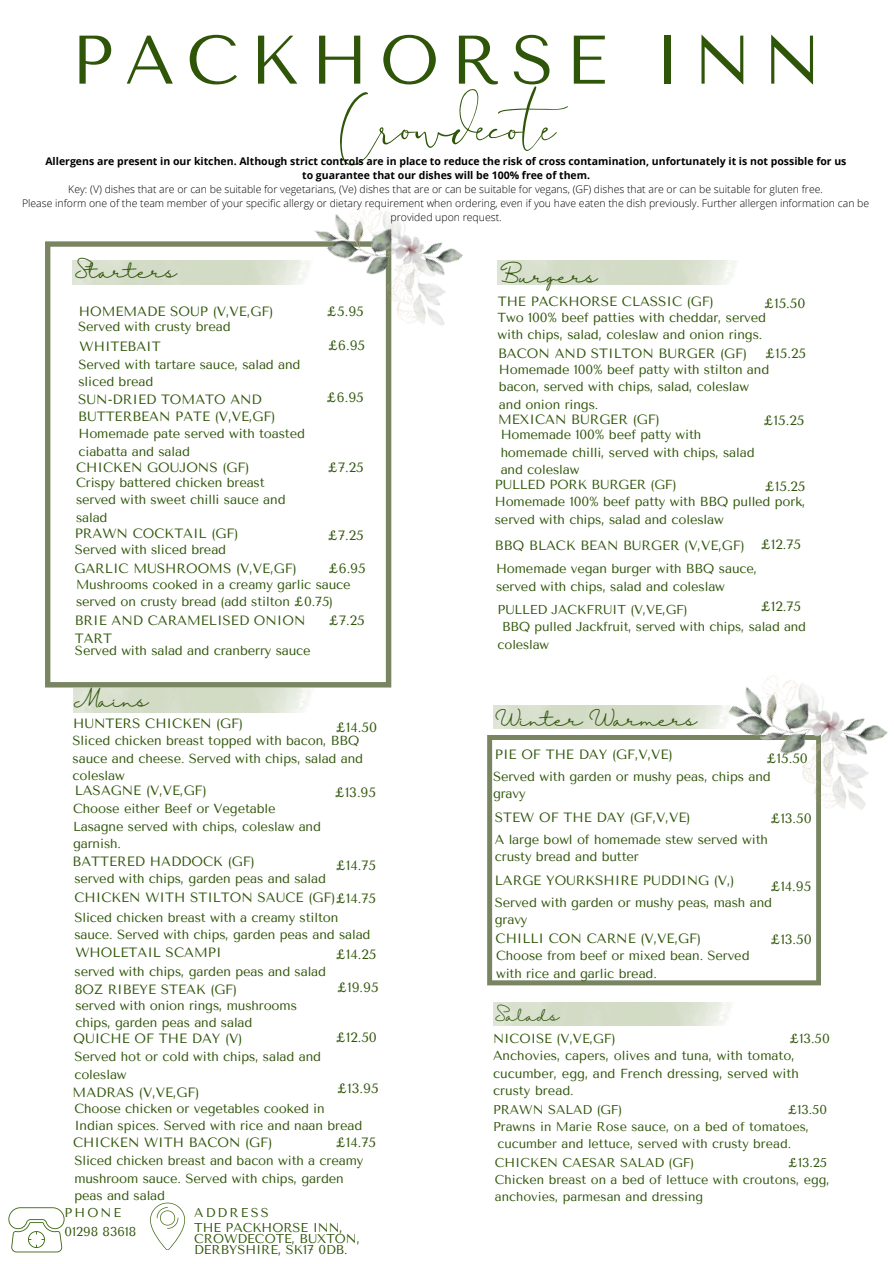
<style>
.page{position:relative;width:894px;height:1264px;background:#fff}
.page>*{position:absolute;margin:0;border:0;box-sizing:border-box;transform-origin:0 0}
.t1{font:105.15px "The Something";color:#2f5509}
.t2{font:68.55px "Tenor Sans";letter-spacing:.165em;color:#2f5509}
.t3{font:16.95px "Halimun";color:#2f5509}
.t4{font:16.8px "Halimun";color:#2f5509}
.t5{font:13.8px "Halimun";color:#2f5509}
.t6{font:13.35px/17.5px "Tenor Sans";color:#2f5509}
.t7{font:13.05px/17.4px "Tenor Sans";letter-spacing:-.01em;color:#2f5509}
.t8{font:12.9px "Tenor Sans";letter-spacing:-.01em;color:#2f5509}
.t9{font:12.75px/10.6px "Tenor Sans";color:#2f5509}
.t10{font:12.75px "Tenor Sans";letter-spacing:.17em;color:#2f5509}
.t11{font:300 10.5px/14px "Open Sans";color:#000;text-align:center}
.t12{font:700 10.5px/14px "Open Sans";color:#000;text-align:center}
</style>
<div class="page">
<svg style="left:45px;top:241px;width:346px;height:446px"></svg>
<img style="left:301px;top:203px;width:162px;height:138px">
<img style="left:72px;top:260px;width:243px;height:24px">
<svg style="left:487px;top:735px;width:333px;height:250px"></svg>
<svg style="left:8px;top:1207px;width:57px;height:45px"></svg>
<svg style="left:150px;top:1202px;width:35px;height:47px"></svg>
<img style="left:715px;top:675px;width:173px;height:151px">
<h2 class="t2" style="left:71px;top:21px;width:751px">PACKHORSE INN</h2>
<h1 class="t1" style="left:339px;top:60px;width:217px">Crowdecote</h1>
<h5 class="t12" style="left:45px;top:154px;width:802px">Allergens are present in our kitchen. Although strict controls are in place to reduce the risk of cross contamination, unfortunately it is not possible for us to guarantee that our dishes will be 100% free of them.</h5>
<h4 class="t11" style="left:68px;top:182px;width:756px">Key: (V) dishes that are or can be suitable for vegetarians, (Ve) dishes that are or can be suitable for vegans, (GF) dishes that are or can be suitable for gluten free.</h4>
<h4 class="t11" style="left:22px;top:196px;width:848px">Please inform one of the team member of your specific allergy or dietary requirement when ordering, even if you have eaten the dish previously. Further allergen information can be provided upon request.</h4>
<h4 class="t3" style="left:74px;top:262px;width:104px">Starters</h4>
<p class="t6" style="left:79px;top:302px;width:196px">HOMEMADE SOUP (V,VE,GF)</p>
<p class="t7" style="left:78px;top:318px;width:154px">Served with crusty bread</p>
<h4 class="t6" style="left:80px;top:338px;width:83px">WHITEBAIT</h4>
<p class="t7" style="left:78px;top:356px;width:223px">Served with tartare sauce, salad and sliced bread</p>
<h5 class="t6" style="left:78px;top:390px;width:199px">SUN-DRIED TOMATO AND<br>BUTTERBEAN PATE (V,VE,GF)</h5>
<h4 class="t7" style="left:78px;top:425px;width:228px">Homemade pate served with toasted ciabatta and salad</h4>
<h4 class="t6" style="left:76px;top:459px;width:175px">CHICKEN GOUJONS (GF)</h4>
<h4 class="t7" style="left:76px;top:474px;width:211px">Crispy battered chicken breast served with sweet chilli sauce and salad</h4>
<h4 class="t6" style="left:75px;top:524px;width:165px">PRAWN COCKTAIL (GF)</h4>
<h5 class="t7" style="left:75px;top:540px;width:153px">Served with sliced bread</h5>
<p class="t6" style="left:327px;top:302px;width:38px">£5.95</p>
<h3 class="t6" style="left:328px;top:337px;width:39px">£6.95</h3>
<h5 class="t6" style="left:326px;top:389px;width:39px">£6.95</h5>
<h5 class="t6" style="left:328px;top:459px;width:37px">£7.25</h5>
<h4 class="t6" style="left:328px;top:526px;width:37px">£7.25</h4>
<h4 class="t6" style="left:74px;top:559px;width:224px">GARLIC MUSHROOMS (V,VE,GF)</h4>
<h4 class="t6" style="left:328px;top:560px;width:39px">£6.95</h4>
<h5 class="t7" style="left:76px;top:575px;width:276px">Mushrooms cooked in a creamy garlic sauce served on crusty bread (add stilton £0.75)</h5>
<h4 class="t7" style="left:75px;top:642px;width:237px">Served with salad and cranberry sauce</h4>
<h4 class="t6" style="left:75px;top:611px;width:232px">BRIE AND CARAMELISED ONION</h4>
<p class="t6" style="left:329px;top:611px;width:37px">£7.25</p>
<h4 class="t6" style="left:75px;top:629px;width:39px">TART</h4>
<h5 class="t3" style="left:73px;top:690px;width:77px">Mains</h5>
<h5 class="t6" style="left:73px;top:714px;width:172px">HUNTERS CHICKEN (GF)</h5>
<p class="t7" style="left:73px;top:732px;width:292px">Sliced chicken breast topped with bacon, BBQ sauce and cheese. Served with chips, salad and coleslaw</p>
<h5 class="t6" style="left:336px;top:718px;width:43px">£14.50</h5>
<h5 class="t6" style="left:75px;top:781px;width:133px">LASAGNE (V,VE,GF)</h5>
<h4 class="t6" style="left:334px;top:783px;width:43px">£13.95</h4>
<h4 class="t7" style="left:73px;top:800px;width:249px">Choose either Beef or Vegetable<br>Lasagne served with chips, coleslaw and garnish.</h4>
<h3 class="t6" style="left:73px;top:852px;width:184px">BATTERED HADDOCK (GF)</h3>
<h4 class="t7" style="left:74px;top:869px;width:253px">served with chips, garden peas and salad</h4>
<h4 class="t6" style="left:336px;top:856px;width:42px">£14.75</h4>
<h4 class="t6" style="left:74px;top:889px;width:303px">CHICKEN WITH STILTON SAUCE (GF)£14.75</h4>
<h5 class="t7" style="left:74px;top:908px;width:297px">Sliced chicken breast with a creamy stilton sauce. Served with chips, garden peas and salad</h5>
<p class="t6" style="left:75px;top:944px;width:147px">WHOLETAIL SCAMPI</p>
<h3 class="t6" style="left:336px;top:945px;width:42px">£14.25</h3>
<p class="t7" style="left:74px;top:962px;width:253px">served with chips, garden peas and salad</p>
<h4 class="t6" style="left:75px;top:980px;width:164px">8OZ RIBEYE STEAK (GF)</h4>
<h4 class="t6" style="left:337px;top:978px;width:43px">£19.95</h4>
<h5 class="t7" style="left:75px;top:996px;width:223px">served with onion rings, mushrooms chips, garden peas and salad</h5>
<h5 class="t6" style="left:73px;top:1029px;width:171px">QUICHE OF THE DAY (V)</h5>
<h4 class="t7" style="left:74px;top:1048px;width:248px">Served hot or cold with chips, salad and coleslaw</h4>
<h5 class="t6" style="left:336px;top:1029px;width:43px">£12.50</h5>
<p class="t6" style="left:337px;top:1079px;width:43px">£13.95</p>
<h5 class="t6" style="left:73px;top:1083px;width:128px">MADRAS (V,VE,GF)</h5>
<h4 class="t7" style="left:74px;top:1099px;width:289px">Choose chicken or vegetables cooked in<br>Indian spices. Served with rice and naan bread</h4>
<h4 class="t6" style="left:73px;top:1133px;width:201px">CHICKEN WITH BACON (GF)</h4>
<h4 class="t7" style="left:74px;top:1152px;width:290px">Sliced chicken breast and bacon with a creamy mushroom sauce. Served with chips, garden peas and salad</h4>
<h5 class="t6" style="left:336px;top:1134px;width:42px">£14.75</h5>
<h4 class="t9" style="left:65px;top:1207px;width:58px">PHONE</h4>
<h5 class="t9" style="left:65px;top:1226px;width:73px">01298 83618</h5>
<h5 class="t10" style="left:194px;top:1205px;width:76px">ADDRESS</h5>
<h4 class="t9" style="left:194px;top:1222px;width:167px">THE PACKHORSE INN,<br>CROWDECOTE, BUXTON,<br>DERBYSHIRE, SK17 0DB.</h4>
<h4 class="t3" style="left:501px;top:267px;width:98px">Burgers</h4>
<h5 class="t6" style="left:497px;top:293px;width:217px">THE PACKHORSE CLASSIC (GF)</h5>
<h4 class="t7" style="left:497px;top:309px;width:270px">Two 100% beef patties with cheddar, served with chips, salad, coleslaw and onion rings.</h4>
<h4 class="t6" style="left:498px;top:344px;width:250px">BACON AND STILTON BURGER (GF)</h4>
<h4 class="t6" style="left:763px;top:295px;width:43px">£15.50</h4>
<h4 class="t6" style="left:765px;top:344px;width:42px">£15.25</h4>
<h4 class="t7" style="left:499px;top:360px;width:272px">Homemade 100% beef patty with stilton and bacon, served with chips, salad, coleslaw and onion rings.</h4>
<h5 class="t6" style="left:498px;top:411px;width:163px">MEXICAN BURGER (GF)</h5>
<h4 class="t6" style="left:763px;top:411px;width:42px">£15.25</h4>
<h4 class="t7" style="left:500px;top:426px;width:255px">Homemade 100% beef patty with homemade chilli, served with chips, salad and coleslaw</h4>
<h4 class="t7" style="left:494px;top:475px;width:312px">PULLED PORK BURGER (GF)<br>Homemade 100% beef patty with BBQ pulled pork, served with chips, salad and coleslaw</h4>
<h5 class="t6" style="left:764px;top:477px;width:42px">£15.25</h5>
<h5 class="t6" style="left:495px;top:537px;width:251px">BBQ BLACK BEAN BURGER (V,VE,GF)</h5>
<h4 class="t6" style="left:760px;top:535px;width:42px">£12.75</h4>
<h4 class="t7" style="left:496px;top:560px;width:262px">Homemade vegan burger with BBQ sauce, served with chips, salad and coleslaw</h4>
<h4 class="t6" style="left:760px;top:597px;width:42px">£12.75</h4>
<h4 class="t8" style="left:497px;top:602px;width:191px">PULLED JACKFRUIT (V,VE,GF)</h4>
<h4 class="t8" style="left:502px;top:619px;width:305px">BBQ pulled Jackfruit, served with chips, salad and</h4>
<h4 class="t8" style="left:497px;top:636px;width:53px">coleslaw</h4>
<h4 class="t4" style="left:494px;top:710px;width:204px">Winter Warmers</h4>
<h4 class="t6" style="left:494px;top:745px;width:179px">PIE OF THE DAY (GF,V,VE)</h4>
<h5 class="t6" style="left:766px;top:749px;width:43px">£15.50</h5>
<h4 class="t7" style="left:493px;top:767px;width:279px">Served with garden or mushy peas, chips and gravy</h4>
<h4 class="t6" style="left:494px;top:808px;width:197px">STEW OF THE DAY (GF,V,VE)</h4>
<p class="t6" style="left:770px;top:810px;width:43px">£13.50</p>
<h5 class="t7" style="left:494px;top:830px;width:274px">A large bowl of homemade stew served with crusty bread and butter</h5>
<p class="t6" style="left:494px;top:871px;width:241px">LARGE YOURKSHIRE PUDDING (V,)</p>
<h4 class="t6" style="left:770px;top:877px;width:42px">£14.95</h4>
<h4 class="t7" style="left:494px;top:893px;width:278px">Served with garden or mushy peas, mash and gravy</h4>
<h3 class="t6" style="left:495px;top:930px;width:207px">CHILLI CON CARNE (V,VE,GF)</h3>
<h4 class="t6" style="left:770px;top:930px;width:43px">£13.50</h4>
<h4 class="t7" style="left:496px;top:947px;width:255px">Choose from beef or mixed bean. Served with rice and garlic bread.</h4>
<h4 class="t5" style="left:494px;top:1008px;width:66px">Salads</h4>
<h5 class="t7" style="left:493px;top:1029px;width:338px;text-indent:296px">£13.50<br>Anchovies, capers, olives and tuna, with tomato, cucumber, egg, and French dressing, served with crusty bread.</h5>
<h4 class="t9" style="left:493px;top:1103px;width:131px">PRAWN SALAD (GF)</h4>
<h4 class="t9" style="left:787px;top:1103px;width:41px">£13.50</h4>
<h4 class="t9" style="left:493px;top:1120px;width:317px">Prawns in Marie Rose sauce, on a bed of tomatoes,</h4>
<h4 class="t9" style="left:497px;top:1137px;width:295px">cucumber and lettuce, served with crusty bread.</h4>
<h5 class="t7" style="left:493px;top:1029px;width:124px">NICOISE (V,VE,GF)</h5>
<h4 class="t9" style="left:494px;top:1154px;width:336px;line-height:17px;text-indent:293px">£13.25<br>Chicken breast on a bed of lettuce with croutons, egg, anchovies, parmesan and dressing</h4>
<h4 class="t9" style="left:494px;top:1157px;width:201px">CHICKEN CAESAR SALAD (GF)</h4>
</div>
